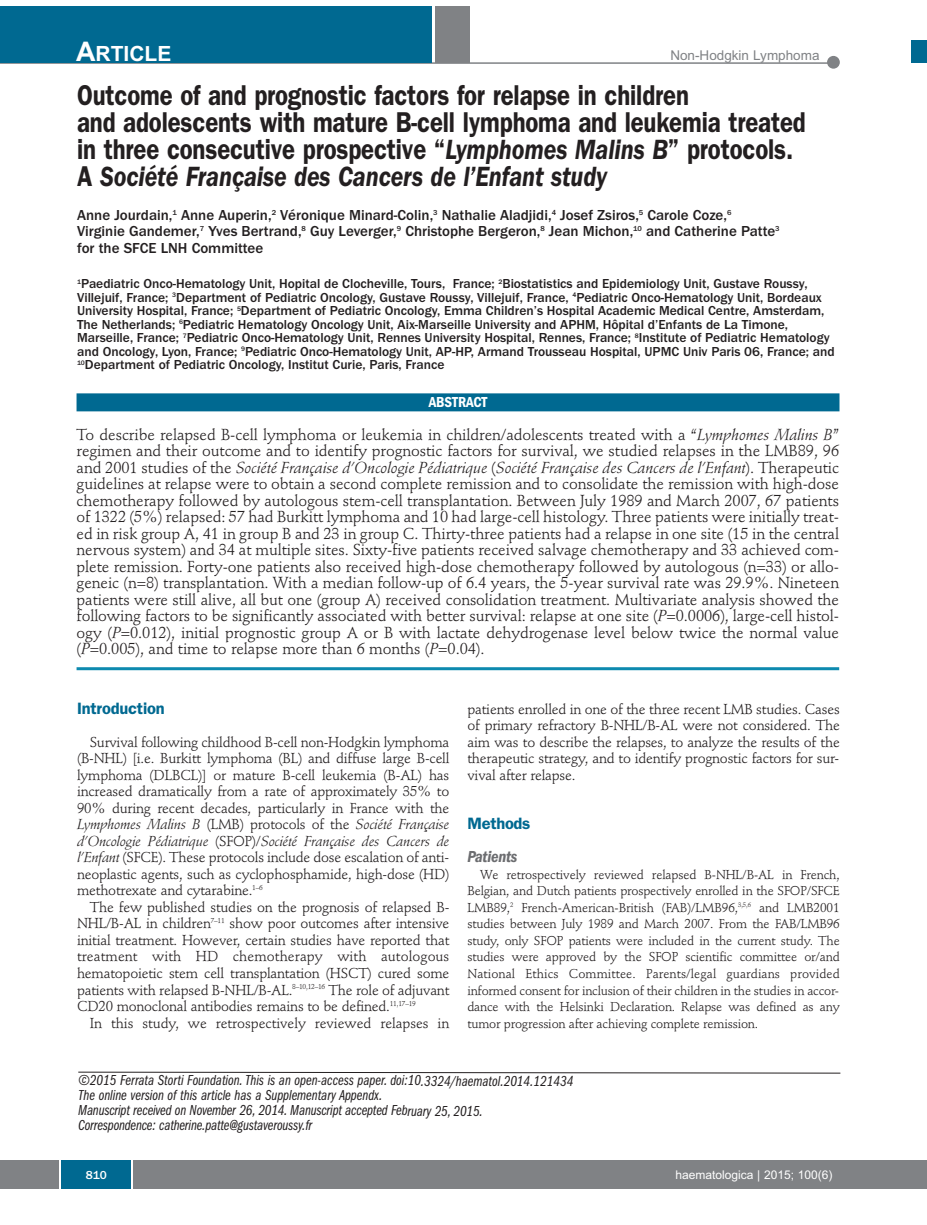
<style>
.page{position:relative;width:927px;height:1225px;background:#fff}
.page>*{position:absolute;margin:0;border:0;box-sizing:border-box;transform-origin:0 0}
.t1{font:600 28.8px/27px "Franklin Gothic";letter-spacing:-.005em;color:#231f20;scale:.83 1}
.t2{font:700 21px "Arial";color:#fff}
.t3{font:600 16.5px "Franklin Gothic";letter-spacing:-.01em;color:#006991}
.t4{font:italic 600 condensed 16.5px "Franklin Gothic";letter-spacing:-.015em;color:#6c6d70}
.t5{font:15.75px/16.5px "Stempel Schneidler";letter-spacing:-.005em;color:#231f20;text-align:justify}
.t6{font:15px/15px "Franklin Gothic Book Cmpr Ital";color:#231f20}
.t7{font:500 15px/16.5px "Franklin Gothic";color:#231f20}
.t8{font:600 condensed 15px "Franklin Gothic";letter-spacing:-.005em;color:#fff}
.t9{font:14.25px/16.5px "Stempel Schneidler";letter-spacing:-.015em;color:#231f20;text-align:justify}
.t10{font:500 13.5px/13.5px "Franklin Gothic";color:#231f20}
.t11{font:13.5px "Arial";color:#808285}
.t12{font:12.75px/16.5px "Stempel Schneidler";letter-spacing:-.015em;color:#231f20;text-align:justify}
.t13{font:12px "Arial";color:#fff}
.t14{font:500 12px "Franklin Gothic";color:#fff}
.s1{font-size:27px}
.s2{font-style:italic}
</style>
<div class="page">
<hr style="left:0;top:62px;width:837px;height:2px;background:#808285">
<div style="left:0;top:1160px;width:910px;height:28px;background:#808285"></div>
<div style="left:61px;top:1160px;width:71px;height:28px;background:#006991"></div>
<div style="left:827px;top:56px;width:13px;height:13px;background:#808285;border-radius:50%"></div>
<div style="left:435px;top:6px;width:34px;height:56px;background:#808285"></div>
<div style="left:0;top:6px;width:431px;height:56px;background:#006991"></div>
<svg style="left:60px;top:1160px;width:1px;height:28px"></svg>
<svg style="left:132px;top:1160px;width:1px;height:28px"></svg>
<div style="left:911px;top:40px;width:16px;height:22px;background:#006991"></div>
<div style="left:910px;top:1160px;width:17px;height:28px;background:#808285"></div>
<svg style="left:78px;top:1071px;width:763px;height:2px"></svg>
<hr style="left:77px;top:667px;width:762px;height:3px;background:#0d8aaf">
<div style="left:77px;top:393px;width:762px;height:18px;background:#006991"></div>
<h2 class="t2" style="left:76px;top:42px;width:97px"><span class="s1">A</span>RTICLE</h2>
<p class="t11" style="left:670px;top:47px;width:151px">Non-Hodgkin Lymphoma</p>
<p class="t1" style="left:77px;top:84px;width:879px">Outcome of and prognostic factors for relapse in children<br>and adolescents with mature B-cell lymphoma and leukemia treated in three consecutive prospective “<span class="s2">Lymphomes Malins B</span>” protocols.<br>A <span class="s2">Société Française des Cancers de l’Enfant study</span></p>
<p class="t7" style="left:77px;top:206px;width:704px">Anne Jourdain,<sup>1</sup> Anne Auperin,<sup>2</sup> Véronique Minard-Colin,<sup>3</sup> Nathalie Aladjidi,<sup>4</sup> Josef Zsiros,<sup>5</sup> Carole Coze,<sup>6<br></sup>Virginie Gandemer,<sup>7</sup> Yves Bertrand,<sup>8</sup> Guy Leverger,<sup>9</sup> Christophe Bergeron,<sup>8</sup> Jean Michon,<sup>10</sup> and Catherine Patte<sup>3 </sup>for the SFCE LNH Committee</p>
<p class="t10" style="left:77px;top:277px;width:759px"><sup>1</sup>Paediatric Onco-Hematology Unit, Hopital de Clocheville, Tours, France; <sup>2</sup>Biostatistics and Epidemiology Unit, Gustave Roussy, Villejuif, France; <sup>3</sup>Department of Pediatric Oncology, Gustave Roussy, Villejuif, France, <sup>4</sup>Pediatric Onco-Hematology Unit, Bordeaux University Hospital, France; <sup>5</sup>Department of Pediatric Oncology, Emma Children’s Hospital Academic Medical Centre, Amsterdam, The Netherlands; <sup>6</sup>Pediatric Hematology Oncology Unit, Aix-Marseille University and APHM, Hôpital d’Enfants de La Timone, Marseille, France; <sup>7</sup>Pediatric Onco-Hematology Unit, Rennes University Hospital, Rennes, France; <sup>8</sup>Institute of Pediatric Hematology and Oncology, Lyon, France; <sup>9</sup>Pediatric Onco-Hematology Unit, AP-HP, Armand Trousseau Hospital, UPMC Univ Paris 06, France; and <sup>10</sup>Department of Pediatric Oncology, Institut Curie, Paris, France</p>
<p class="t8" style="left:429px;top:397px;width:60px">ABSTRACT</p>
<p class="t5" style="left:77px;top:428px;width:764px">To describe relapsed B-cell lymphoma or leukemia in children/adolescents treated with a “<span class="s2">Lymphomes Malins B</span>” regimen and their outcome and to identify prognostic factors for survival, we studied relapses in the LMB89, 96 and 2001 studies of the <span class="s2">Société Française d’Oncologie Pédiatrique</span> (<span class="s2">Société Française des Cancers de l’Enfant</span>). Therapeutic guidelines at relapse were to obtain a second complete remission and to consolidate the remission with high-dose chemotherapy followed by autologous stem-cell transplantation. Between July 1989 and March 2007, 67 patients of 1322 (5%) relapsed: 57 had Burkitt lymphoma and 10 had large-cell histology. Three patients were initially treat&shy;ed in risk group A, 41 in group B and 23 in group C. Thirty-three patients had a relapse in one site (15 in the central nervous system) and 34 at multiple sites. Sixty-five patients received salvage chemotherapy and 33 achieved com&shy;plete remission. Forty-one patients also received high-dose chemotherapy followed by autologous (n=33) or allo&shy;geneic (n=8) transplantation. With a median follow-up of 6.4 years, the 5-year survival rate was 29.9%. Nineteen patients were still alive, all but one (group A) received consolidation treatment. Multivariate analysis showed the following factors to be significantly associated with better survival: relapse at one site (<span class="s2">P</span>=0.0006), large-cell histol&shy;ogy (<span class="s2">P</span>=0.012), initial prognostic group A or B with lactate dehydrogenase level below twice the normal value (<span class="s2">P</span>=0.005), and time to relapse more than 6 months (<span class="s2">P</span>=0.04).</p>
<p class="t3" style="left:77px;top:702px;width:89px">Introduction</p>
<p class="t9" style="left:77px;top:735px;width:374px;text-indent:13px">Survival following childhood B-cell non-Hodgkin lymphoma (B-NHL) [i.e. Burkitt lymphoma (BL) and diffuse large B-cell lymphoma (DLBCL)] or mature B-cell leukemia (B-AL) has increased dramatically from a rate of approximately 35% to 90% during recent decades, particularly in France with the <span class="s2">Lymphomes Malins B</span> (LMB) protocols of the <span class="s2">Société Française d’Oncologie Pédiatrique</span> (SFOP)/<span class="s2">Société Française des Cancers de l’Enfant</span> (SFCE). These protocols include dose escalation of anti&shy;neoplastic agents, such as cyclophosphamide, high-dose (HD) methotrexate and cytarabine.<sup>1–6</sup></p>
<p class="t9" style="left:77px;top:900px;width:374px;text-indent:13px">The few published studies on the prognosis of relapsed B-NHL/B-AL in children<sup>7–11</sup> show poor outcomes after intensive initial treatment. However, certain studies have reported that treatment with HD chemotherapy with autologous hematopoietic stem cell transplantation (HSCT) cured some patients with relapsed B-NHL/B-AL.<sup>8–10,12–16</sup> The role of adjuvant CD20 monoclonal antibodies remains to be defined.<sup>11,17–19</sup></p>
<p class="t9" style="left:90px;top:1015px;width:361px">In this study, we retrospectively reviewed relapses in</p>
<p class="t9" style="left:467px;top:702px;width:374px">patients enrolled in one of the three recent LMB studies. Cases of primary refractory B-NHL/B-AL were not considered. The aim was to describe the relapses, to analyze the results of the therapeutic strategy, and to identify prognostic factors for sur&shy;vival after relapse.</p>
<p class="t3" style="left:467px;top:818px;width:65px">Methods</p>
<p class="t4" style="left:467px;top:851px;width:51px">Patients</p>
<p class="t12" style="left:467px;top:867px;width:374px;text-indent:13px">We retrospectively reviewed relapsed B-NHL/B-AL in French, Belgian, and Dutch patients prospectively enrolled in the SFOP/SFCE LMB89,<sup>2</sup> French-American-British (FAB)/LMB96,<sup>3,5,6</sup> and LMB2001 studies between July 1989 and March 2007. From the FAB/LMB96 study, only SFOP patients were included in the current study. The studies were approved by the SFOP scientific committee or/and National Ethics Committee. Parents/legal guardians provided informed consent for inclusion of their children in the studies in accor&shy;dance with the Helsinki Declaration. Relapse was defined as any tumor progression after achieving complete remission.</p>
<p class="t6" style="left:78px;top:1074px;width:497px">©2015 Ferrata Storti Foundation.This is an open-access paper. doi:10.3324/haematol.2014.121434<br>The online version of this article has a Supplementary Appendx.<br>Manuscript received on November 26, 2014. Manuscript accepted February 25, 2015.<br>Correspondence: catherine.patte@gustaveroussy.fr</p>
<p class="t14" style="left:86px;top:1167px;width:22px">810</p>
<p class="t13" style="left:676px;top:1167px;width:158px">haematologica | 2015; 100(6)</p>
</div>
